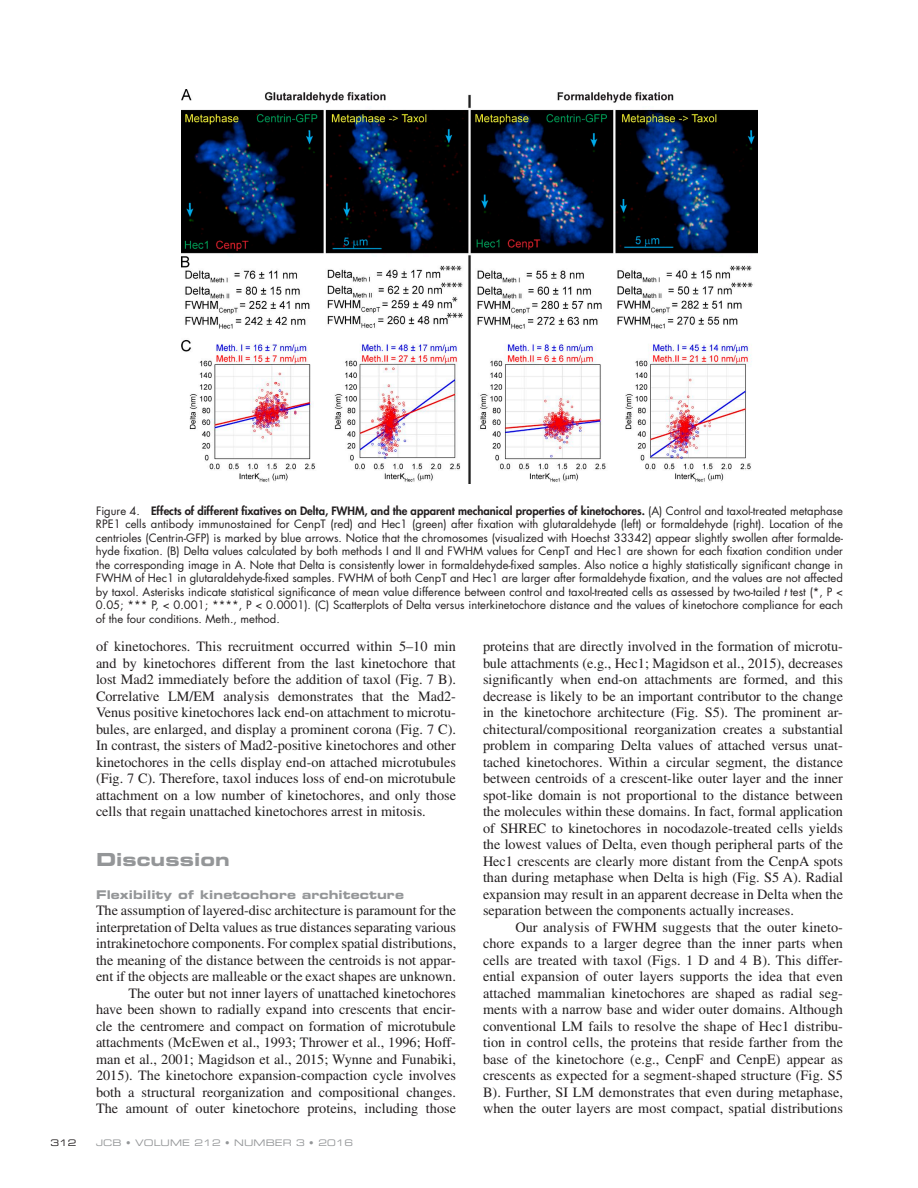
<style>
.page{position:relative;width:918px;height:1188px;background:#fff}
.page>*{position:absolute;margin:0;border:0;box-sizing:border-box;transform-origin:0 0}
.t1{font:18px "Eurostile LT Std Bold Ex 2";letter-spacing:.005em;color:#949698}
.t2{font:14.25px/16.5px "Times LT Std";color:#231f20;text-align:justify}
.t3{font:12px "Eurostile LT Std Bold Ex 2";letter-spacing:.005em;color:#949698}
.t4{font:11.25px/13.5px "Futura Std";color:#231f20;text-align:justify}
.t5{font:9px "Eurostile LT Std Ex 2";letter-spacing:.01em;color:#949698}
.t6{font:9px "Eurostile LT Std Ex 2";color:#231f20}
.s1{font-weight:800}
.s2{font-style:italic}
</style>
<div class="page">
<img style="left:181px;top:90px;width:577px;height:393px">
<p class="t4" style="left:96px;top:504px;width:749px">Figure 4. <span class="s1">Effects of different fixatives on Delta, FWHM, and the apparent mechanical properties of kinetochores.</span> (A) Control and taxol-treated metaphase RPE1 cells antibody immunostained for CenpT (red) and Hec1 (green) after fixation with glutaraldehyde (left) or formaldehyde (right). Location of the centrioles (Centrin-GFP) is marked by blue arrows. Notice that the chromosomes (visualized with Hoechst 33342) appear slightly swollen after formalde&shy;hyde fixation. (B) Delta values calculated by both methods I and II and FWHM values for CenpT and Hec1 are shown for each fixation condition under the corresponding image in A. Note that Delta is consistently lower in formaldehyde-fixed samples. Also notice a highly statistically significant change in FWHM of Hec1 in glutaraldehyde-fixed samples. FWHM of both CenpT and Hec1 are larger after formaldehyde fixation, and the values are not affected by taxol. Asterisks indicate statistical significance of mean value difference between control and taxol-treated cells as assessed by two-tailed <span class="s2">t</span> test (*, P &lt; 0.05; *** P, &lt; 0.001; ****, P &lt; 0.0001). (C) Scatterplots of Delta versus interkinetochore distance and the values of kinetochore compliance for each of the four conditions. Meth., method.</p>
<p class="t2" style="left:96px;top:638px;width:362px">of kinetochores. This recruitment occurred within 5–10 min and by kinetochores different from the last kinetochore that lost Mad2 immediately before the addition of taxol (Fig. 7 B).<br>Correlative LM/EM analysis demonstrates that the Mad2- Venus positive kinetochores lack end-on attachment to microtu&shy;bules, are enlarged, and display a prominent corona (Fig. 7 C).<br>In contrast, the sisters of Mad2-positive kinetochores and other kinetochores in the cells display end-on attached microtubules (Fig. 7 C). Therefore, taxol induces loss of end-on microtubule attachment on a low number of kinetochores, and only those cells that regain unattached kinetochores arrest in mitosis.</p>
<p class="t1" style="left:96px;top:846px;width:135px">Discussion</p>
<p class="t3" style="left:96px;top:886px;width:309px">Flexibility of kinetochore architecture</p>
<p class="t2" style="left:96px;top:902px;width:362px;text-align:right">The assumption of layered-disc architecture is paramount for the interpretation of Delta values as true distances separating various intrakinetochore components. For complex spatial distributions, the meaning of the distance between the centroids is not appar&shy;ent if the objects are malleable or the exact shapes are unknown.<br>The outer but not inner layers of unattached kinetochores<br>have been shown to radially expand into crescents that encir&shy;cle the centromere and compact on formation of microtubule attachments (McEwen et al., 1993; Thrower et al., 1996; Hoff&shy;man et al., 2001; Magidson et al., 2015; Wynne and Funabiki, 2015). The kinetochore expansion-compaction cycle involves both a structural reorganization and compositional changes.<br>The amount of outer kinetochore proteins, including those</p>
<p class="t6" style="left:50px;top:1136px;width:28px">312</p>
<p class="t5" style="left:96px;top:1136px;width:259px">JCB • VOLUME 212 • NUMBER 3 • 2016</p>
<p class="t2" style="left:483px;top:638px;width:362px">proteins that are directly involved in the formation of microtu&shy;bule attachments (e.g., Hec1; Magidson et al., 2015), decreases significantly when end-on attachments are formed, and this decrease is likely to be an important contributor to the change in the kinetochore architecture (Fig. S5). The prominent ar&shy;chitectural/compositional reorganization creates a substantial problem in comparing Delta values of attached versus unat&shy;tached kinetochores. Within a circular segment, the distance between centroids of a crescent-like outer layer and the inner spot-like domain is not proportional to the distance between the molecules within these domains. In fact, formal application of SHREC to kinetochores in nocodazole-treated cells yields the lowest values of Delta, even though peripheral parts of the Hec1 crescents are clearly more distant from the CenpA spots than during metaphase when Delta is high (Fig. S5 A). Radial expansion may result in an apparent decrease in Delta when the separation between the components actually increases.</p>
<p class="t2" style="left:483px;top:918px;width:362px;text-indent:32px">Our analysis of FWHM suggests that the outer kineto&shy;chore expands to a larger degree than the inner parts when cells are treated with taxol (Figs. 1 D and 4 B). This differ&shy;ential expansion of outer layers supports the idea that even attached mammalian kinetochores are shaped as radial seg&shy;ments with a narrow base and wider outer domains. Although conventional LM fails to resolve the shape of Hec1 distribu&shy;tion in control cells, the proteins that reside farther from the base of the kinetochore (e.g., CenpF and CenpE) appear as crescents as expected for a segment-shaped structure (Fig. S5<br>B). Further, SI LM demonstrates that even during metaphase, when the outer layers are most compact, spatial distributions</p>
</div>
